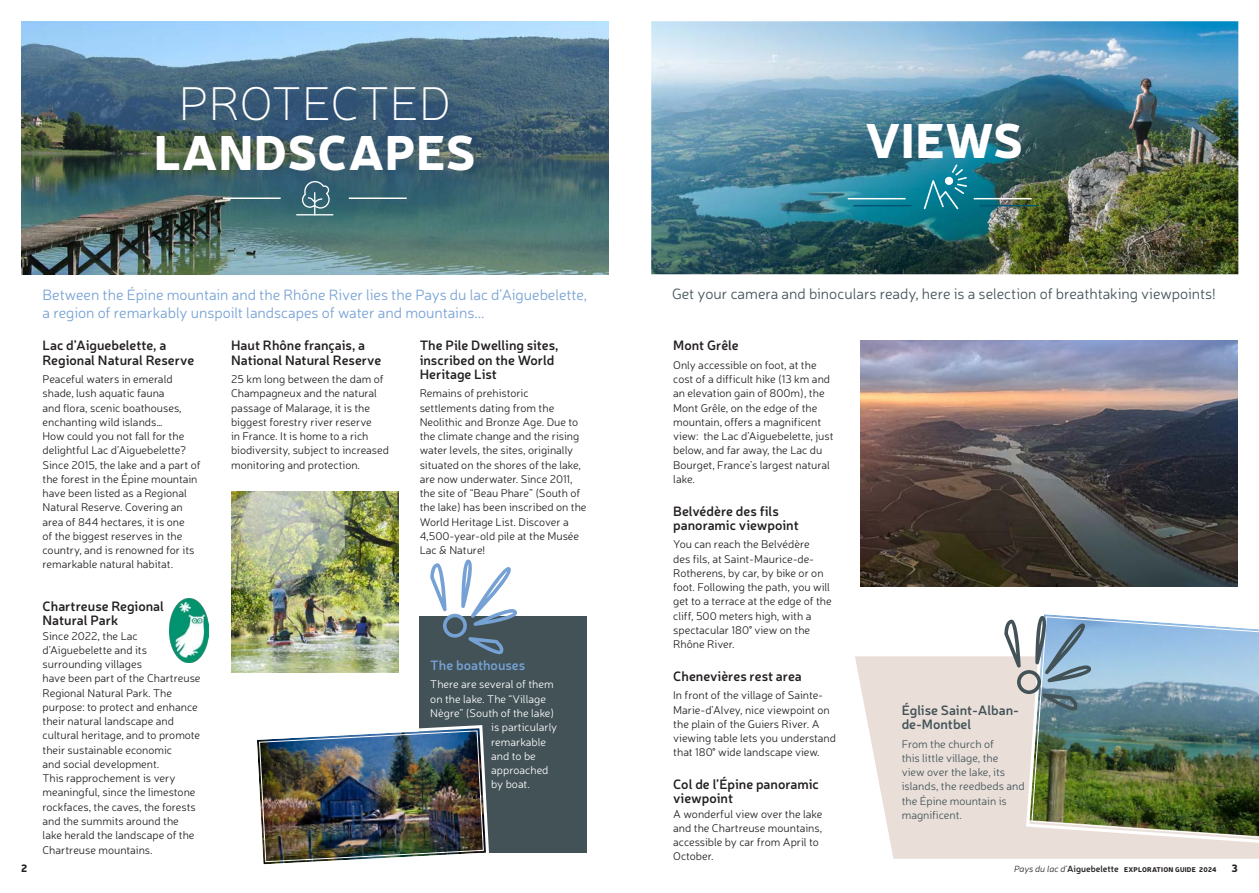
<style>
.page{position:relative;width:1259px;height:893px;background:#fff}
.page>*{position:absolute;margin:0;border:0;box-sizing:border-box;transform-origin:0 0}
.t1{font:900 48px/49.5px "Neris";letter-spacing:.01em;color:#fff;text-align:center}
.t2{font:300 15px/18px "Neris";color:#76a1d4}
.t3{font:300 15px "Neris";color:#425257}
.t4{font:600 13.5px/14.2px "Neris";color:#231f20}
.t5{font:600 13.5px/14.2px "Neris";color:#425257}
.t6{font:600 13.5px "Neris";color:#76a1d4}
.t7{font:300 11.25px/14.2px "Neris";color:#231f20}
.t8{font:300 11.25px/14.2px "Neris";color:#fff}
.t9{font:300 11.25px/14.2px "Neris";color:#425257}
.t10{font:900 10.5px "Neris";color:#231f20}
.t11{font:900 6.75px "Neris";letter-spacing:.03em;color:#231f20}
.s1{font-weight:100}
.s2{font-weight:300;font-style:italic;font-size:9px}
.s3{font-weight:600;font-size:9px}
</style>
<div class="page">
<img style="left:21px;top:21px;width:587px;height:253px">
<hr style="left:349px;top:197px;width:58px;height:2px;background:#fff">
<hr style="left:223px;top:197px;width:58px;height:2px;background:#fff">
<hr style="left:296px;top:214px;width:37px;height:1px;background:#fff">
<svg style="left:302px;top:181px;width:28px;height:34px"></svg>
<img style="left:170px;top:598px;width:39px;height:65px">
<img style="left:231px;top:492px;width:167px;height:180px">
<div style="left:420px;top:617px;width:167px;height:236px;background:#425257"></div>
<svg style="left:430px;top:560px;width:87px;height:94px"></svg>
<img style="left:257px;top:723px;width:232px;height:142px">
<svg style="left:855px;top:656px;width:404px;height:203px;background:#ebe1dc"></svg>
<svg style="left:1024px;top:614px;width:235px;height:232px"></svg>
<img style="left:1031px;top:616px;width:228px;height:224px">
<svg style="left:1004px;top:616px;width:87px;height:95px;background:#9fb1be"></svg>
<img style="left:860px;top:340px;width:377px;height:247px">
<img style="left:651px;top:21px;width:587px;height:253px">
<hr style="left:979px;top:205px;width:58px;height:1px;background:#005775">
<hr style="left:853px;top:205px;width:58px;height:1px;background:#005775">
<svg style="left:923px;top:164px;width:44px;height:45px;background:#2990a5"></svg>
<hr style="left:973px;top:198px;width:58px;height:1px;background:#fff">
<hr style="left:847px;top:198px;width:58px;height:1px;background:#fff">
<p class="t1" style="left:154px;top:75px;width:323px"><span class="s1">PROTECTED<br></span>LANDSCAPES</p>
<p class="t2" style="left:43px;top:286px;width:546px">Between the Épine mountain and the Rhône River lies the Pays du lac d’Aiguebelette, a region of remarkably unspoilt landscapes of water and mountains...</p>
<p class="t4" style="left:43px;top:338px;width:153px">Lac d’Aiguebelette, a<br>Regional Natural Reserve</p>
<p class="t7" style="left:43px;top:372px;width:159px">Peaceful waters in emerald shade, lush aquatic fauna<br>and flora, scenic boathouses, enchanting wild islands…<br>How could you not fall for the delightful Lac d’Aiguebelette?<br>Since 2015, the lake and a part of the forest in the Épine mountain have been listed as a Regional<br>Natural Reserve. Covering an area of 844 hectares, it is one<br>of the biggest reserves in the country, and is renowned for its remarkable natural habitat.</p>
<p class="t4" style="left:43px;top:599px;width:123px">Chartreuse Regional<br>Natural Park</p>
<p class="t7" style="left:43px;top:628px;width:160px">Since 2022, the Lac d’Aiguebelette and its surrounding villages<br>have been part of the Chartreuse<br>Regional Natural Park. The purpose: to protect and enhance their natural landscape and cultural heritage, and to promote their sustainable economic<br>and social development.<br>This rapprochement is very meaningful, since the limestone rockfaces, the caves, the forests and the summits around the lake herald the landscape of the<br>Chartreuse mountains.</p>
<p class="t4" style="left:231px;top:338px;width:152px">Haut Rhône français, a<br>National Natural Reserve</p>
<p class="t7" style="left:231px;top:372px;width:159px">25 km long between the dam of<br>Champagneux and the natural passage of Malarage, it is the biggest forestry river reserve<br>in France. It is home to a rich biodiversity, subject to increased monitoring and protection.</p>
<p class="t4" style="left:420px;top:338px;width:140px">The Pile Dwelling sites, inscribed on the World<br>Heritage List</p>
<p class="t7" style="left:420px;top:386px;width:168px">Remains of prehistoric settlements dating from the<br>Neolithic and Bronze Age. Due to the climate change and the rising water levels, the sites, originally situated on the shores of the lake, are now underwater. Since 2011, the site of “Beau Phare” (South of the lake) has been inscribed on the<br>World Heritage List. Discover a<br>4,500-year-old pile at the Musée<br>Lac &amp; Nature!</p>
<p class="t6" style="left:430px;top:656px;width:96px">The boathouses</p>
<p class="t8" style="left:430px;top:677px;width:125px">There are several of them on the lake. The “Village<br>Nègre” (South of the lake)</p>
<p class="t8" style="left:491px;top:720px;width:68px">is particularly remarkable and to be approached</p>
<p class="t8" style="left:491px;top:777px;width:40px">by boat.</p>
<p class="t1" style="left:865px;top:114px;width:159px">VIEWS</p>
<p class="t3" style="left:672px;top:284px;width:545px">Get your camera and binoculars ready, here is a selection of breathtaking viewpoints!</p>
<p class="t4" style="left:673px;top:338px;width:67px">Mont Grêle</p>
<p class="t7" style="left:673px;top:357px;width:162px">Only accessible on foot, at the cost of a difficult hike (13 km and an elevation gain of 800m), the<br>Mont Grêle, on the edge of the mountain, offers a magnificent view: the Lac d’Aiguebelette, just below, and far away, the Lac du<br>Bourget, France’s largest natural lake.</p>
<p class="t4" style="left:673px;top:503px;width:127px">Belvédère des fils panoramic viewpoint</p>
<p class="t7" style="left:673px;top:537px;width:160px">You can reach the Belvédère<br>des fils, at Saint-Maurice-de-<br>Rotherens, by car, by bike or on foot. Following the path, you will get to a terrace at the edge of the</p>
<p class="t7" style="left:673px;top:608px;width:140px;text-align:justify">cliff, 500 meters high, with a spectacular 180° view on the Rhône River.</p>
<p class="t4" style="left:673px;top:668px;width:130px">Chenevières rest area</p>
<p class="t7" style="left:673px;top:688px;width:164px">In front of the village of Sainte-<br>Marie-d’Alvey, nice viewpoint on the plain of the Guiers River. A viewing table lets you understand that 180° wide landscape view.</p>
<p class="t4" style="left:673px;top:777px;width:147px">Col de l’Épine panoramic viewpoint</p>
<p class="t7" style="left:673px;top:806px;width:151px">A wonderful view over the lake and the Chartreuse mountains, accessible by car from April to<br>October.</p>
<p class="t5" style="left:901px;top:702px;width:119px">Église Saint-Alban&shy;de-Montbel</p>
<p class="t9" style="left:901px;top:736px;width:124px">From the church of<br>this little village, the<br>view over the lake, its islands, the reedbeds and the Épine mountain is magnificent.</p>
<p class="t10" style="left:21px;top:860px;width:8px">2</p>
<p class="t11" style="left:1014px;top:864px;width:204px"><span class="s2">Pays du lac d’</span><span class="s3">Aiguebelette</span> EXPLORATION GUIDE 2024</p>
<p class="t10" style="left:1231px;top:860px;width:8px">3</p>
</div>
